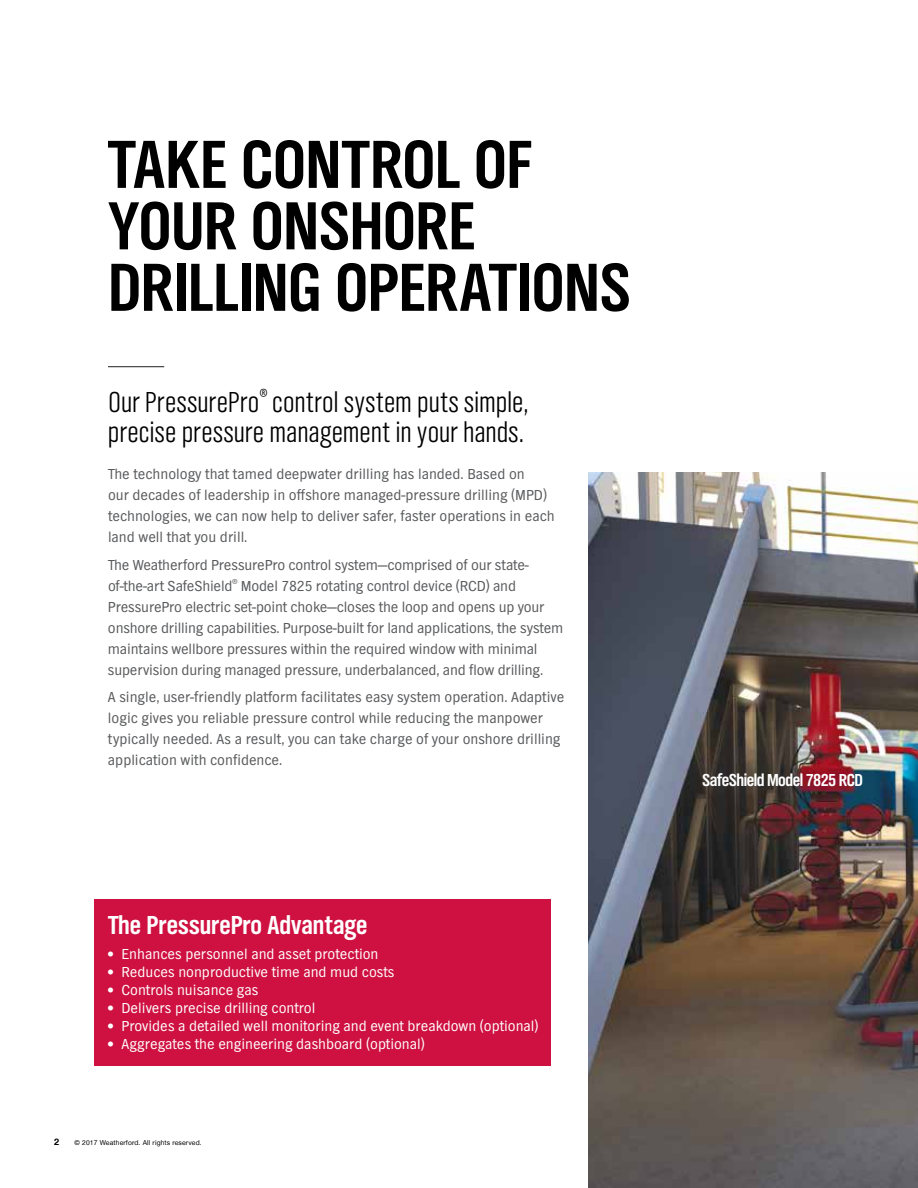
<style>
.page{position:relative;width:918px;height:1188px;background:#fff}
.page>*{position:absolute;margin:0;border:0;box-sizing:border-box;transform-origin:0 0}
.t1{font:70.5px/61.5px "TV Nord EF Bold Con";letter-spacing:-.01em;color:#000}
.t2{font:30px/30px "TV Nord EF Light Con";color:#000}
.t3{font:27px "TV Nord EF Bold Con";color:#fff}
.t4{font:18px "TV Nord EF Bold Con";letter-spacing:-.03em;color:#fff}
.t5{font:15px/21px "TV Nord EF";letter-spacing:-.005em;color:#58595b}
.t6{font:15px "TV Nord EF";color:#fff}
.t7{font:700 9px "Helvetica Neue LT";color:#000}
.t8{font:6.75px "Helvetica Neue LT";letter-spacing:.025em;color:#000}
</style>
<div class="page">
<img style="left:588px;top:472px;width:330px;height:716px">
<hr style="left:108px;top:366px;width:56px;height:1px;background:#383839">
<div style="left:94px;top:900px;width:457px;height:166px;background:#ce1141"></div>
<h1 class="t1" style="left:108px;top:135px;width:524px">TAKE CONTROL OF<br>YOUR ONSHORE<br>DRILLING OPERATIONS</h1>
<h2 class="t2" style="left:108px;top:388px;width:422px">Our PressurePro<sup>®</sup> control system puts simple, precise pressure management in your hands.</h2>
<p class="t5" style="left:108px;top:464px;width:448px">The technology that tamed deepwater drilling has landed. Based on<br>our decades of leadership in offshore managed-pressure drilling (MPD) technologies, we can now help to deliver safer, faster operations in each land well that you drill.</p>
<p class="t5" style="left:108px;top:555px;width:457px">The Weatherford PressurePro control system—comprised of our state&shy;of-the-art SafeShield<sup>®</sup> Model 7825 rotating control device (RCD) and PressurePro electric set-point choke—closes the loop and opens up your onshore drilling capabilities. Purpose-built for land applications, the system maintains wellbore pressures within the required window with minimal supervision during managed pressure, underbalanced, and flow drilling.</p>
<p class="t5" style="left:108px;top:687px;width:458px">A single, user-friendly platform facilitates easy system operation. Adaptive logic gives you reliable pressure control while reducing the manpower typically needed. As a result, you can take charge of your onshore drilling application with confidence.</p>
<h3 class="t3" style="left:108px;top:909px;width:261px">The PressurePro Advantage</h3>
<p class="t6" style="left:108px;top:945px;width:272px">• Enhances personnel and asset protection</p>
<p class="t6" style="left:108px;top:963px;width:288px">• Reduces nonproductive time and mud costs</p>
<p class="t6" style="left:108px;top:981px;width:152px">• Controls nuisance gas</p>
<p class="t6" style="left:108px;top:999px;width:209px">• Delivers precise drilling control</p>
<p class="t6" style="left:108px;top:1017px;width:432px">• Provides a detailed well monitoring and event breakdown (optional)</p>
<p class="t6" style="left:108px;top:1035px;width:318px">• Aggregates the engineering dashboard (optional)</p>
<p class="t7" style="left:54px;top:1136px;width:7px">2</p>
<p class="t8" style="left:75px;top:1138px;width:129px">© 2017 Weatherford. All rights reserved.</p>
<p class="t4" style="left:702px;top:769px;width:163px">SafeShield Model 7825 RCD</p>
</div>
